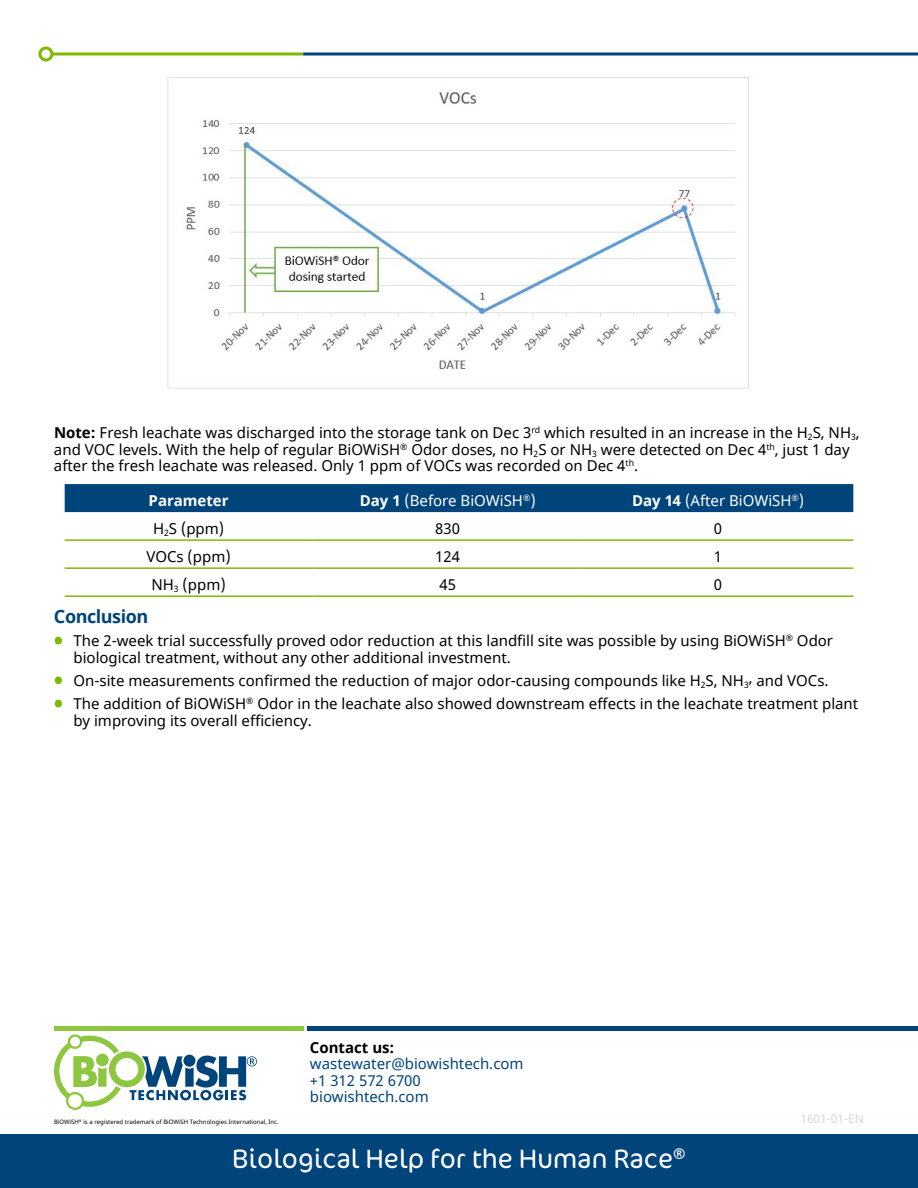
<style>
.page{position:relative;width:918px;height:1188px;background:#fff}
.page>*{position:absolute;margin:0;border:0;box-sizing:border-box;transform-origin:0 0}
.t1{font:300 27px "Cocon Pro";color:#fff}
.t2{font:700 18px "Noto Sans";letter-spacing:-.025em;color:#00447c}
.t3{font:15px/16.5px "Noto Sans";color:#000}
.t4{font:15px/16.5px "Noto Sans";color:#00447c}
.t5{font:15px "Noto Sans";color:#fff}
.t6{font:700 15px "Noto Sans";color:#000}
.t7{font:700 15px "Noto Sans";color:#fff}
.t8{font:12px "Noto Sans";color:#d6d7d6}
.t9{font:6px "Noto Sans";color:#000}
.s1{font-weight:700}
.s2{font-weight:700;color:#7eba00}
</style>
<div class="page">
<div style="left:0;top:1134px;width:918px;height:54px;background:#00447c"></div>
<svg style="left:53px;top:52px;width:250px;height:4px"></svg>
<div style="left:38px;top:46px;width:15px;height:16px;border:3px solid #7eba00;border-radius:50%"></div>
<svg style="left:303px;top:52px;width:615px;height:4px;background:#3f729c"></svg>
<hr style="left:54px;top:1026px;width:249px;height:4px;background:#8dc63f">
<hr style="left:307px;top:1026px;width:611px;height:4px;background:#00447c">
<svg style="left:54px;top:1034px;width:203px;height:76px"></svg>
<div style="left:65px;top:484px;width:788px;height:28px;background:#00447c"></div>
<hr style="left:65px;top:539px;width:248px;height:2px;background:#7eba00">
<hr style="left:313px;top:539px;width:270px;height:2px;background:#7eba00">
<hr style="left:583px;top:539px;width:270px;height:2px;background:#7eba00">
<hr style="left:65px;top:567px;width:248px;height:2px;background:#7eba00">
<hr style="left:313px;top:567px;width:270px;height:2px;background:#7eba00">
<hr style="left:583px;top:567px;width:270px;height:2px;background:#7eba00">
<hr style="left:65px;top:595px;width:248px;height:2px;background:#7eba00">
<hr style="left:313px;top:595px;width:270px;height:2px;background:#7eba00">
<hr style="left:583px;top:595px;width:270px;height:2px;background:#7eba00">
<svg style="left:54px;top:636px;width:8px;height:9px"></svg>
<svg style="left:54px;top:676px;width:8px;height:9px"></svg>
<svg style="left:54px;top:699px;width:8px;height:9px"></svg>
<img style="left:167px;top:77px;width:582px;height:312px">
<p class="t3" style="left:54px;top:425px;width:807px"><span class="s1">Note:</span> Fresh leachate was discharged into the storage tank on Dec 3<sup>rd</sup> which resulted in an increase in the H<sub>2</sub>S, NH<sub>3</sub>, and VOC levels. With the help of regular BiOWiSH<sup>®</sup> Odor doses, no H<sub>2</sub>S or NH<sub>3</sub> were detected on Dec 4<sup>th</sup>, just 1 day after the fresh leachate was released. Only 1 ppm of VOCs was recorded on Dec 4<sup>th</sup>.</p>
<p class="t7" style="left:149px;top:490px;width:81px">Parameter</p>
<p class="t5" style="left:360px;top:490px;width:177px"><span class="s1">Day 1</span> (Before BiOWiSH<sup>®</sup>)</p>
<p class="t5" style="left:632px;top:490px;width:174px"><span class="s1">Day 14</span> (After BiOWiSH<sup>®</sup>)</p>
<p class="t3" style="left:153px;top:521px;width:73px">H<sub>2</sub>S (ppm)</p>
<p class="t3" style="left:435px;top:521px;width:26px">830</p>
<p class="t3" style="left:714px;top:521px;width:10px">0</p>
<p class="t3" style="left:146px;top:549px;width:86px">VOCs (ppm)</p>
<p class="t3" style="left:435px;top:549px;width:26px">124</p>
<p class="t3" style="left:714px;top:549px;width:10px">1</p>
<p class="t3" style="left:151px;top:577px;width:76px">NH<sub>3</sub> (ppm)</p>
<p class="t3" style="left:439px;top:577px;width:18px">45</p>
<p class="t3" style="left:714px;top:577px;width:10px">0</p>
<p class="t2" style="left:54px;top:604px;width:96px">Conclusion</p>
<p class="t3" style="left:74px;top:633px;width:761px;text-indent:-18px"><span class="s2">•</span> The 2-week trial successfully proved odor reduction at this landfill site was possible by using BiOWiSH<sup>®</sup> Odor biological treatment, without any other additional investment.</p>
<p class="t3" style="left:56px;top:673px;width:775px"><span class="s2">•</span> On-site measurements confirmed the reduction of major odor-causing compounds like H<sub>2</sub>S, NH<sub>3</sub>, and VOCs.</p>
<p class="t3" style="left:73px;top:696px;width:786px;text-indent:-18px"><span class="s2">•</span> The addition of BiOWiSH<sup>®</sup> Odor in the leachate also showed downstream effects in the leachate treatment plant by improving its overall efficiency.</p>
<p class="t9" style="left:54px;top:1118px;width:226px">BiOWiSH<sup>®</sup> is a registered trademark of BiOWiSH Technologies International, Inc.</p>
<p class="t6" style="left:310px;top:1037px;width:86px">Contact us:</p>
<p class="t4" style="left:310px;top:1056px;width:215px">wastewater@biowishtech.com +1 312 572 6700 biowishtech.com</p>
<h1 class="t1" style="left:232px;top:1141px;width:455px">Biological Help for the Human Race<sup>®</sup></h1>
<p class="t8" style="left:800px;top:1110px;width:65px">1601-01-EN</p>
</div>
